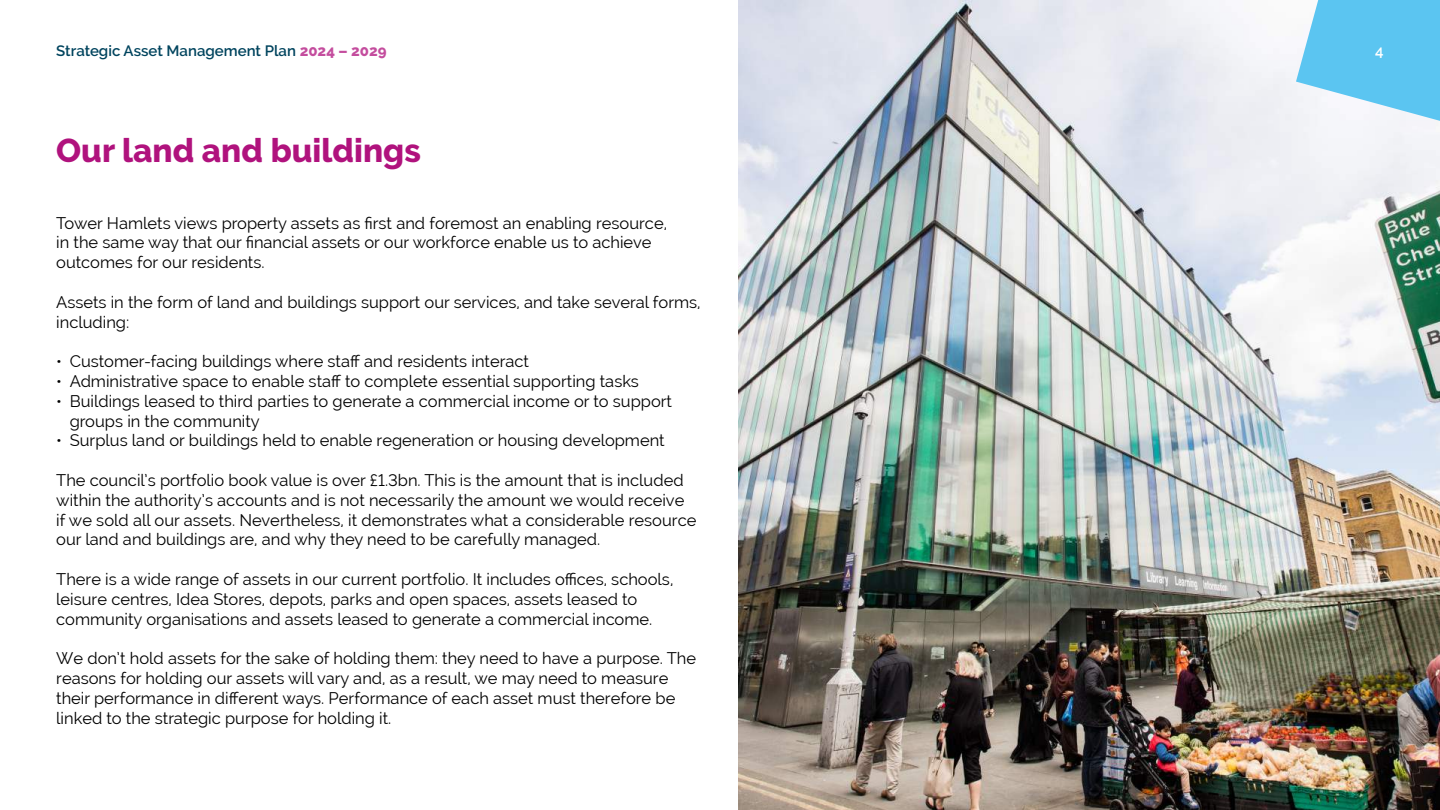
<style>
.page{position:relative;width:1440px;height:810px;background:#fff}
.page>*{position:absolute;margin:0;border:0;box-sizing:border-box;transform-origin:0 0}
.t1{font:800 33px "Raleway";color:#b0127d}
.t2{font:16.5px/19.8px "Raleway";color:#000}
.t3{font:600 15px "Raleway";color:#00445e}
.t4{font:600 15px "Raleway";color:#fff}
.s1{font-weight:800;color:#c44d9e}
</style>
<div class="page">
<img style="left:739px;top:0;width:701px;height:810px">
<svg style="left:1296px;top:0;width:144px;height:256px"></svg>
<p class="t3" style="left:56px;top:42px;width:332px">Strategic Asset Management Plan <span class="s1">2024 – 2029</span></p>
<p class="t4" style="left:1375px;top:42px;width:10px">4</p>
<h1 class="t1" style="left:56px;top:131px;width:366px">Our land and buildings</h1>
<p class="t2" style="left:56px;top:213px;width:612px">Tower Hamlets views property assets as first and foremost an enabling resource, in the same way that our financial assets or our workforce enable us to achieve outcomes for our residents.</p>
<p class="t2" style="left:56px;top:292px;width:646px">Assets in the form of land and buildings support our services, and take several forms, including:</p>
<p class="t2" style="left:56px;top:351px;width:474px">• Customer-facing buildings where staff and residents interact</p>
<p class="t2" style="left:56px;top:371px;width:584px">• Administrative space to enable staff to complete essential supporting tasks</p>
<p class="t2" style="left:70px;top:391px;width:604px;text-indent:-14px">• Buildings leased to third parties to generate a commercial income or to support groups in the community</p>
<p class="t2" style="left:56px;top:431px;width:610px">• Surplus land or buildings held to enable regeneration or housing development</p>
<p class="t2" style="left:56px;top:470px;width:642px">The council’s portfolio book value is over £1.3bn. This is the amount that is included within the authority’s accounts and is not necessarily the amount we would receive if we sold all our assets. Nevertheless, it demonstrates what a considerable resource our land and buildings are, and why they need to be carefully managed.</p>
<p class="t2" style="left:56px;top:569px;width:619px">There is a wide range of assets in our current portfolio. It includes offices, schools, leisure centres, Idea Stores, depots, parks and open spaces, assets leased to community organisations and assets leased to generate a commercial income.</p>
<p class="t2" style="left:56px;top:648px;width:641px">We don’t hold assets for the sake of holding them: they need to have a purpose. The reasons for holding our assets will vary and, as a result, we may need to measure their performance in different ways. Performance of each asset must therefore be linked to the strategic purpose for holding it.</p>
</div>
